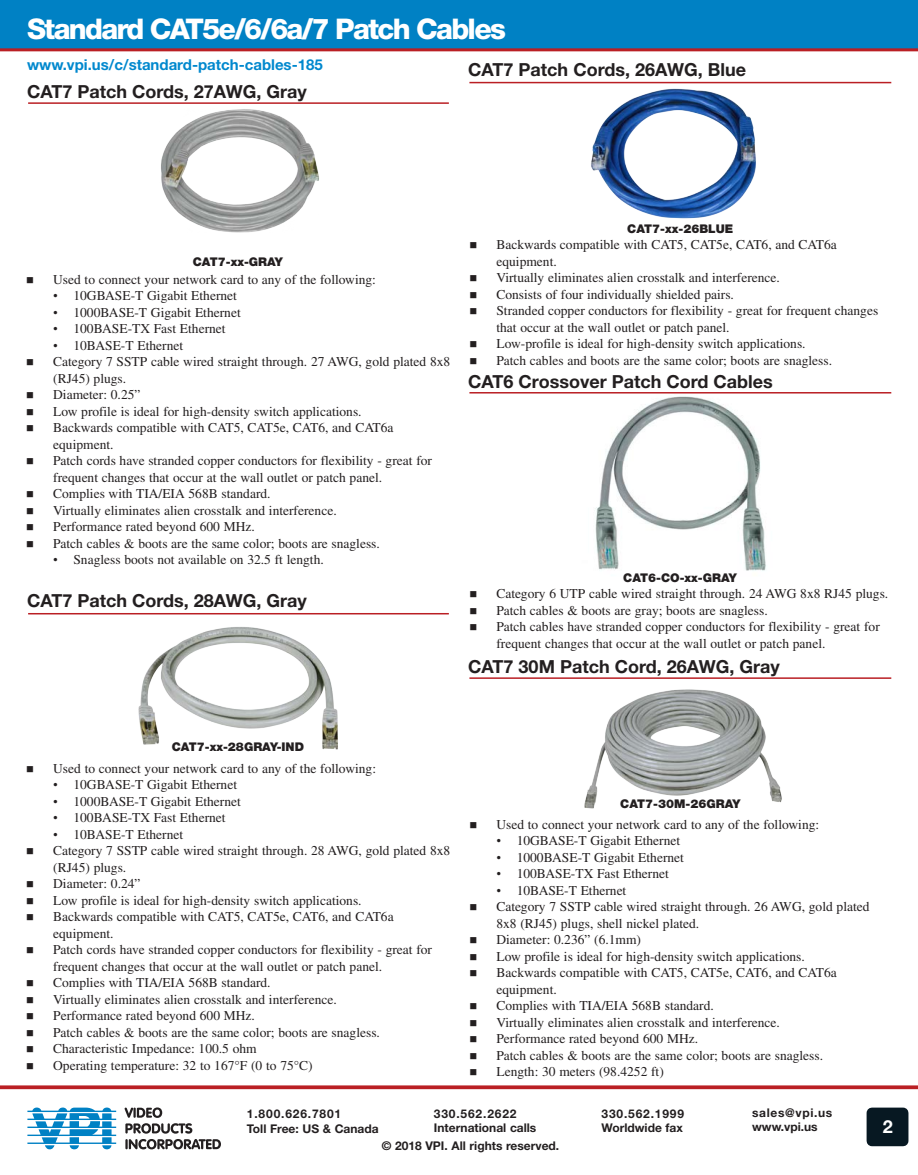
<style>
.page{position:relative;width:918px;height:1175px;background:#fff}
.page>*{position:absolute;margin:0;border:0;box-sizing:border-box;transform-origin:0 0}
.t1{font:800 28.5px "Helvetica Neue LT Std";letter-spacing:-.06em;color:#fff}
.t2{font:700 18px "Helvetica Neue LT Std";color:#231f20}
.t3{font:700 18px "Helvetica Neue LT Std";color:#fff}
.url{font:700 15px "Helvetica Neue LT Std";color:#0088ce}
._1st_Level_Bullet{font:13.5px/16.5px "Times LT Std";color:#231f20}
._2nd_Level_Bullet{font:13.5px "Times LT Std";color:#231f20}
.t4{font:700 12px "Helvetica Neue LT Std";color:#231f20}
.Product_Sub_Header{font:900 12px "Helvetica Neue LT Std";color:#231f20}
.t5{font:700 12px "Helvetica Neue LT Std";letter-spacing:.07em;color:#231f20}
.t6{font:700 12px "Helvetica Neue LT Std";letter-spacing:.055em;color:#231f20}
.s1{font-family:"Times New Roman"}
</style>
<div class="page">
<div style="left:0;top:0;width:918px;height:48px;background:#0081c4"></div>
<hr style="left:0;top:48px;width:918px;height:3px;background:#ba1f24">
<svg style="left:0;top:1085px;width:918px;height:4px;background:#c1363b"></svg>
<div style="left:867px;top:1107px;width:41px;height:39px;background:#071822"></div>
<svg style="left:125px;top:1107px;width:37px;height:10px"></svg>
<svg style="left:125px;top:1123px;width:96px;height:26px"></svg>
<svg style="left:27px;top:1107px;width:89px;height:42px"></svg>
<img style="left:577px;top:393px;width:196px;height:178px">
<hr style="left:469px;top:82px;width:422px;height:1px;background:#ba1f24">
<hr style="left:28px;top:102px;width:421px;height:2px;background:#ba1f24">
<hr style="left:469px;top:677px;width:422px;height:2px;background:#ba1f24">
<hr style="left:28px;top:613px;width:421px;height:1px;background:#ba1f24">
<img style="left:161px;top:109px;width:158px;height:124px">
<img style="left:591px;top:88px;width:165px;height:131px">
<img style="left:138px;top:627px;width:200px;height:123px">
<img style="left:584px;top:689px;width:198px;height:120px">
<hr style="left:469px;top:392px;width:422px;height:1px;background:#ba1f24">
<p class="t1" style="left:27px;top:12px;width:480px">Standard CAT5e/6/6a/7 Patch Cables</p>
<p class="url" style="left:27px;top:55px;width:297px">www.vpi.us/c/standard-patch-cables-185</p>
<p class="t2" style="left:468px;top:58px;width:279px">CAT7 Patch Cords, 26AWG, Blue</p>
<p class="t2" style="left:27px;top:80px;width:281px">CAT7 Patch Cords, 27AWG, Gray</p>
<p class="Product_Sub_Header" style="left:193px;top:254px;width:92px">CAT7-xx-GRAY</p>
<p class="_1st_Level_Bullet" style="left:53px;top:271px;width:324px">Used to connect your network card to any of the following:</p>
<p class="_2nd_Level_Bullet" style="left:53px;top:288px;width:185px"><span class="s1">•</span> 10GBASE-T Gigabit Ethernet</p>
<p class="_2nd_Level_Bullet" style="left:53px;top:305px;width:189px"><span class="s1">•</span> 1000BASE-T Gigabit Ethernet</p>
<p class="_2nd_Level_Bullet" style="left:53px;top:321px;width:174px"><span class="s1">•</span> 100BASE-TX Fast Ethernet</p>
<p class="_2nd_Level_Bullet" style="left:53px;top:338px;width:131px"><span class="s1">•</span> 10BASE-T Ethernet</p>
<p class="_1st_Level_Bullet" style="left:53px;top:353px;width:399px">Category 7 SSTP cable wired straight through. 27 AWG, gold plated 8x8 (RJ45) plugs.</p>
<p class="_1st_Level_Bullet" style="left:53px;top:386px;width:89px">Diameter: 0.25”</p>
<p class="_1st_Level_Bullet" style="left:53px;top:403px;width:310px">Low profile is ideal for high-density switch applications.</p>
<p class="_1st_Level_Bullet" style="left:53px;top:419px;width:342px">Backwards compatible with CAT5, CAT5e, CAT6, and CAT6a equipment.</p>
<p class="_1st_Level_Bullet" style="left:53px;top:452px;width:380px">Patch cords have stranded copper conductors for flexibility - great for frequent changes that occur at the wall outlet or patch panel.</p>
<p class="_1st_Level_Bullet" style="left:53px;top:485px;width:219px">Complies with TIA/EIA 568B standard.</p>
<p class="_1st_Level_Bullet" style="left:53px;top:502px;width:285px">Virtually eliminates alien crosstalk and interference.</p>
<p class="_1st_Level_Bullet" style="left:53px;top:518px;width:203px">Performance rated beyond 600 MHz.</p>
<p class="_1st_Level_Bullet" style="left:53px;top:535px;width:328px">Patch cables &amp; boots are the same color; boots are snagless.</p>
<p class="_2nd_Level_Bullet" style="left:53px;top:552px;width:272px"><span class="s1">•</span> Snagless boots not available on 32.5 ft length.</p>
<p class="t2" style="left:27px;top:589px;width:281px">CAT7 Patch Cords, 28AWG, Gray</p>
<p class="Product_Sub_Header" style="left:627px;top:222px;width:108px">CAT7-xx-26BLUE</p>
<p class="_1st_Level_Bullet" style="left:496px;top:236px;width:342px">Backwards compatible with CAT5, CAT5e, CAT6, and CAT6a equipment.</p>
<p class="_1st_Level_Bullet" style="left:496px;top:269px;width:285px">Virtually eliminates alien crosstalk and interference.</p>
<p class="_1st_Level_Bullet" style="left:496px;top:286px;width:239px">Consists of four individually shielded pairs.</p>
<p class="_1st_Level_Bullet" style="left:496px;top:302px;width:383px">Stranded copper conductors for flexibility - great for frequent changes that occur at the wall outlet or patch panel.</p>
<p class="_1st_Level_Bullet" style="left:496px;top:335px;width:311px">Low-profile is ideal for high-density switch applications.</p>
<p class="_1st_Level_Bullet" style="left:496px;top:352px;width:337px">Patch cables and boots are the same color; boots are snagless.</p>
<p class="t2" style="left:468px;top:370px;width:306px">CAT6 Crossover Patch Cord Cables</p>
<p class="Product_Sub_Header" style="left:623px;top:571px;width:115px">CAT6-CO-xx-GRAY</p>
<p class="_1st_Level_Bullet" style="left:496px;top:585px;width:393px">Category 6 UTP cable wired straight through. 24 AWG 8x8 RJ45 plugs.</p>
<p class="_1st_Level_Bullet" style="left:496px;top:601px;width:273px">Patch cables &amp; boots are gray; boots are snagless.</p>
<p class="_1st_Level_Bullet" style="left:496px;top:618px;width:385px">Patch cables have stranded copper conductors for flexibility - great for frequent changes that occur at the wall outlet or patch panel.</p>
<p class="t2" style="left:468px;top:655px;width:313px">CAT7 30M Patch Cord, 26AWG, Gray</p>
<p class="Product_Sub_Header" style="left:172px;top:739px;width:134px">CAT7-xx-28GRAY-IND</p>
<p class="_1st_Level_Bullet" style="left:53px;top:760px;width:324px">Used to connect your network card to any of the following:</p>
<p class="_2nd_Level_Bullet" style="left:53px;top:777px;width:185px"><span class="s1">•</span> 10GBASE-T Gigabit Ethernet</p>
<p class="_2nd_Level_Bullet" style="left:53px;top:793px;width:189px"><span class="s1">•</span> 1000BASE-T Gigabit Ethernet</p>
<p class="_2nd_Level_Bullet" style="left:53px;top:810px;width:174px"><span class="s1">•</span> 100BASE-TX Fast Ethernet</p>
<p class="_2nd_Level_Bullet" style="left:53px;top:826px;width:131px"><span class="s1">•</span> 10BASE-T Ethernet</p>
<p class="_1st_Level_Bullet" style="left:53px;top:842px;width:399px">Category 7 SSTP cable wired straight through. 28 AWG, gold plated 8x8 (RJ45) plugs.</p>
<p class="_1st_Level_Bullet" style="left:53px;top:875px;width:89px">Diameter: 0.24”</p>
<p class="_1st_Level_Bullet" style="left:53px;top:892px;width:310px">Low profile is ideal for high-density switch applications.</p>
<p class="_1st_Level_Bullet" style="left:53px;top:908px;width:342px">Backwards compatible with CAT5, CAT5e, CAT6, and CAT6a equipment.</p>
<p class="_1st_Level_Bullet" style="left:53px;top:941px;width:380px">Patch cords have stranded copper conductors for flexibility - great for frequent changes that occur at the wall outlet or patch panel.</p>
<p class="_1st_Level_Bullet" style="left:53px;top:974px;width:219px">Complies with TIA/EIA 568B standard.</p>
<p class="_1st_Level_Bullet" style="left:53px;top:991px;width:285px">Virtually eliminates alien crosstalk and interference.</p>
<p class="_1st_Level_Bullet" style="left:53px;top:1007px;width:203px">Performance rated beyond 600 MHz.</p>
<p class="_1st_Level_Bullet" style="left:53px;top:1024px;width:328px">Patch cables &amp; boots are the same color; boots are snagless.</p>
<p class="_1st_Level_Bullet" style="left:53px;top:1040px;width:205px">Characteristic Impedance: 100.5 ohm</p>
<p class="_1st_Level_Bullet" style="left:53px;top:1057px;width:261px">Operating temperature: 32 to 167°F (0 to 75°C)</p>
<p class="Product_Sub_Header" style="left:620px;top:796px;width:122px">CAT7-30M-26GRAY</p>
<p class="_1st_Level_Bullet" style="left:496px;top:816px;width:324px">Used to connect your network card to any of the following:</p>
<p class="_2nd_Level_Bullet" style="left:496px;top:833px;width:185px"><span class="s1">•</span> 10GBASE-T Gigabit Ethernet</p>
<p class="_2nd_Level_Bullet" style="left:496px;top:849px;width:189px"><span class="s1">•</span> 1000BASE-T Gigabit Ethernet</p>
<p class="_2nd_Level_Bullet" style="left:496px;top:866px;width:174px"><span class="s1">•</span> 100BASE-TX Fast Ethernet</p>
<p class="_2nd_Level_Bullet" style="left:496px;top:882px;width:131px"><span class="s1">•</span> 10BASE-T Ethernet</p>
<p class="_1st_Level_Bullet" style="left:496px;top:898px;width:375px">Category 7 SSTP cable wired straight through. 26 AWG, gold plated<br>8x8 (RJ45) plugs, shell nickel plated.</p>
<p class="_1st_Level_Bullet" style="left:496px;top:931px;width:146px">Diameter: 0.236” (6.1mm)</p>
<p class="_1st_Level_Bullet" style="left:496px;top:948px;width:310px">Low profile is ideal for high-density switch applications.</p>
<p class="_1st_Level_Bullet" style="left:496px;top:964px;width:342px">Backwards compatible with CAT5, CAT5e, CAT6, and CAT6a equipment.</p>
<p class="_1st_Level_Bullet" style="left:496px;top:997px;width:219px">Complies with TIA/EIA 568B standard.</p>
<p class="_1st_Level_Bullet" style="left:496px;top:1014px;width:285px">Virtually eliminates alien crosstalk and interference.</p>
<p class="_1st_Level_Bullet" style="left:496px;top:1030px;width:203px">Performance rated beyond 600 MHz.</p>
<p class="_1st_Level_Bullet" style="left:496px;top:1047px;width:328px">Patch cables &amp; boots are the same color; boots are snagless.</p>
<p class="_1st_Level_Bullet" style="left:496px;top:1063px;width:169px">Length: 30 meters (98.4252 ft)</p>
<p class="t5" style="left:247px;top:1106px;width:96px">1.800.626.7801</p>
<p class="t4" style="left:247px;top:1120px;width:133px">Toll Free: US &amp; Canada</p>
<p class="t5" style="left:434px;top:1106px;width:84px">330.562.2622</p>
<p class="t4" style="left:434px;top:1120px;width:104px">International calls</p>
<p class="t4" style="left:382px;top:1138px;width:179px">© 2018 VPI. All rights reserved.</p>
<p class="t5" style="left:602px;top:1106px;width:84px">330.562.1999</p>
<p class="t4" style="left:602px;top:1120px;width:83px">Worldwide fax</p>
<p class="t6" style="left:752px;top:1105px;width:82px">sales@vpi.us</p>
<p class="t4" style="left:752px;top:1119px;width:67px">www.vpi.us</p>
<p class="t3" style="left:883px;top:1115px;width:12px">2</p>
</div>
